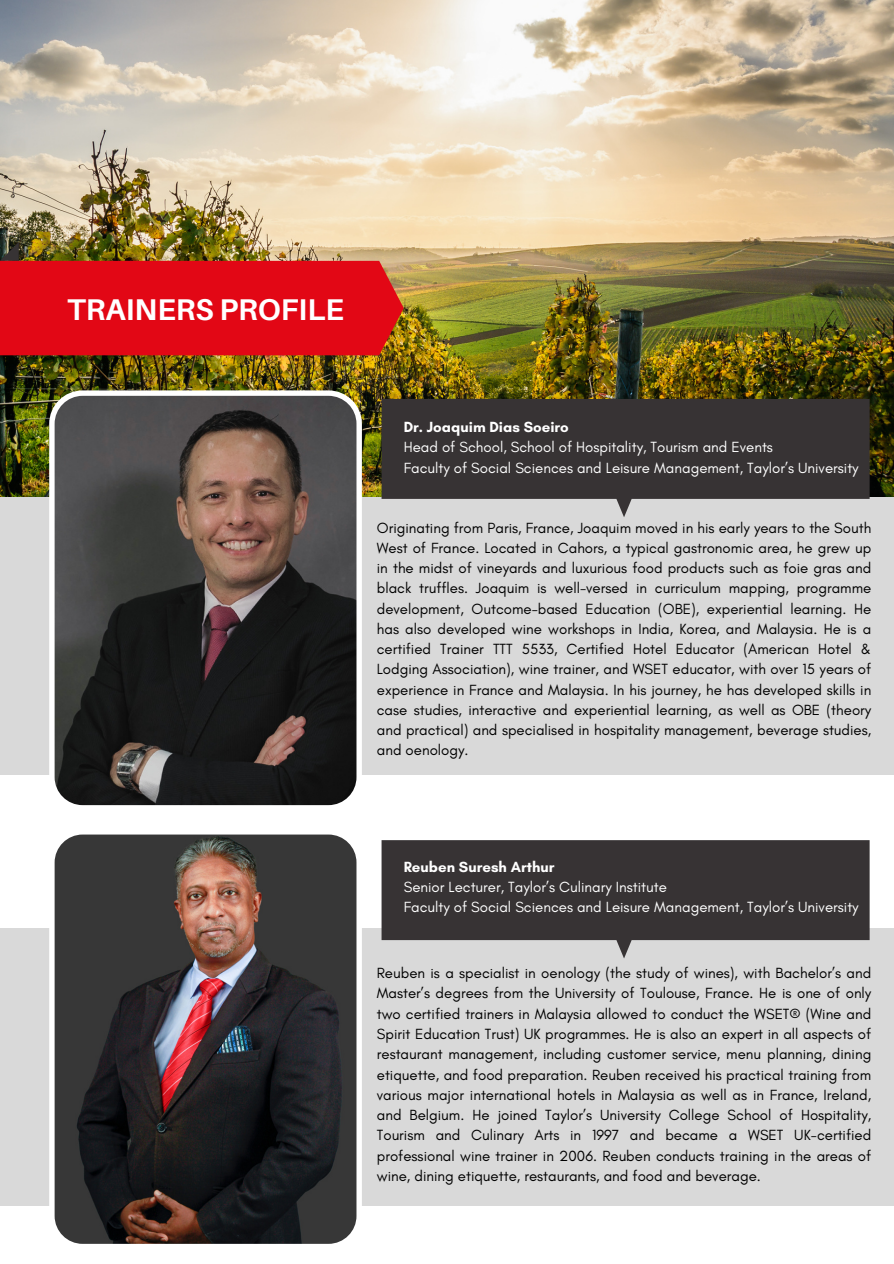
<style>
.page{position:relative;width:894px;height:1264px;background:#fff}
.page>*{position:absolute;margin:0;border:0;box-sizing:border-box;transform-origin:0 0}
.t1{font:700 30px "Aileron";color:#fff}
.t2{font:15px/20.2px "Glacial Indifference";color:#000;text-align:justify}
.t3{font:15px "Glacial Indifference";color:#fff}
.t4{font:700 15px "Glacial Indifference";color:#fff}
</style>
<div class="page">
<img style="left:0;top:0;width:893px;height:497px">
<div style="left:0;top:497px;width:893px;height:278px;background:#d9d9d9"></div>
<svg style="left:49px;top:390px;width:313px;height:416px;background:#494340"></svg>
<div style="left:0;top:928px;width:893px;height:277px;background:#d9d9d9"></div>
<svg style="left:49px;top:834px;width:313px;height:410px;background:#423b3b"></svg>
<svg style="left:381px;top:399px;width:488px;height:118px;background:#4f4c4c"></svg>
<svg style="left:381px;top:840px;width:488px;height:118px;background:#4f4c4d"></svg>
<svg style="left:0;top:242px;width:403px;height:113px;background:#d31f1e"></svg>
<p class="t1" style="left:67px;top:291px;width:278px">TRAINERS PROFILE</p>
<p class="t4" style="left:403px;top:418px;width:167px">Dr. Joaquim Dias Soeiro</p>
<p class="t3" style="left:403px;top:438px;width:370px">Head of School, School of Hospitality, Tourism and Events</p>
<p class="t3" style="left:403px;top:458px;width:456px">Faculty of Social Sciences and Leisure Management, Taylor’s University</p>
<p class="t2" style="left:377px;top:517px;width:496px">Originating from Paris, France, Joaquim moved in his early years to the South West of France. Located in Cahors, a typical gastronomic area, he grew up in the midst of vineyards and luxurious food products such as foie gras and black truffles. Joaquim is well-versed in curriculum mapping, programme development, Outcome-based Education (OBE), experiential learning. He has also developed wine workshops in India, Korea, and Malaysia. He is a certified Trainer TTT 5533, Certified Hotel Educator (American Hotel &amp; Lodging Association), wine trainer, and WSET educator, with over 15 years of experience in France and Malaysia. In his journey, he has developed skills in case studies, interactive and experiential learning, as well as OBE (theory and practical) and specialised in hospitality management, beverage studies, and oenology.</p>
<p class="t4" style="left:403px;top:857px;width:152px">Reuben Suresh Arthur</p>
<p class="t3" style="left:403px;top:877px;width:264px">Senior Lecturer, Taylor’s Culinary Institute</p>
<p class="t3" style="left:403px;top:898px;width:456px">Faculty of Social Sciences and Leisure Management, Taylor’s University</p>
<p class="t2" style="left:377px;top:962px;width:496px">Reuben is a specialist in oenology (the study of wines), with Bachelor’s and Master’s degrees from the University of Toulouse, France. He is one of only two certified trainers in Malaysia allowed to conduct the WSET® (Wine and Spirit Education Trust) UK programmes. He is also an expert in all aspects of restaurant management, including customer service, menu planning, dining etiquette, and food preparation. Reuben received his practical training from various major international hotels in Malaysia as well as in France, Ireland, and Belgium. He joined Taylor’s University College School of Hospitality, Tourism and Culinary Arts in 1997 and became a WSET UK-certified professional wine trainer in 2006. Reuben conducts training in the areas of wine, dining etiquette, restaurants, and food and beverage.</p>
</div>
